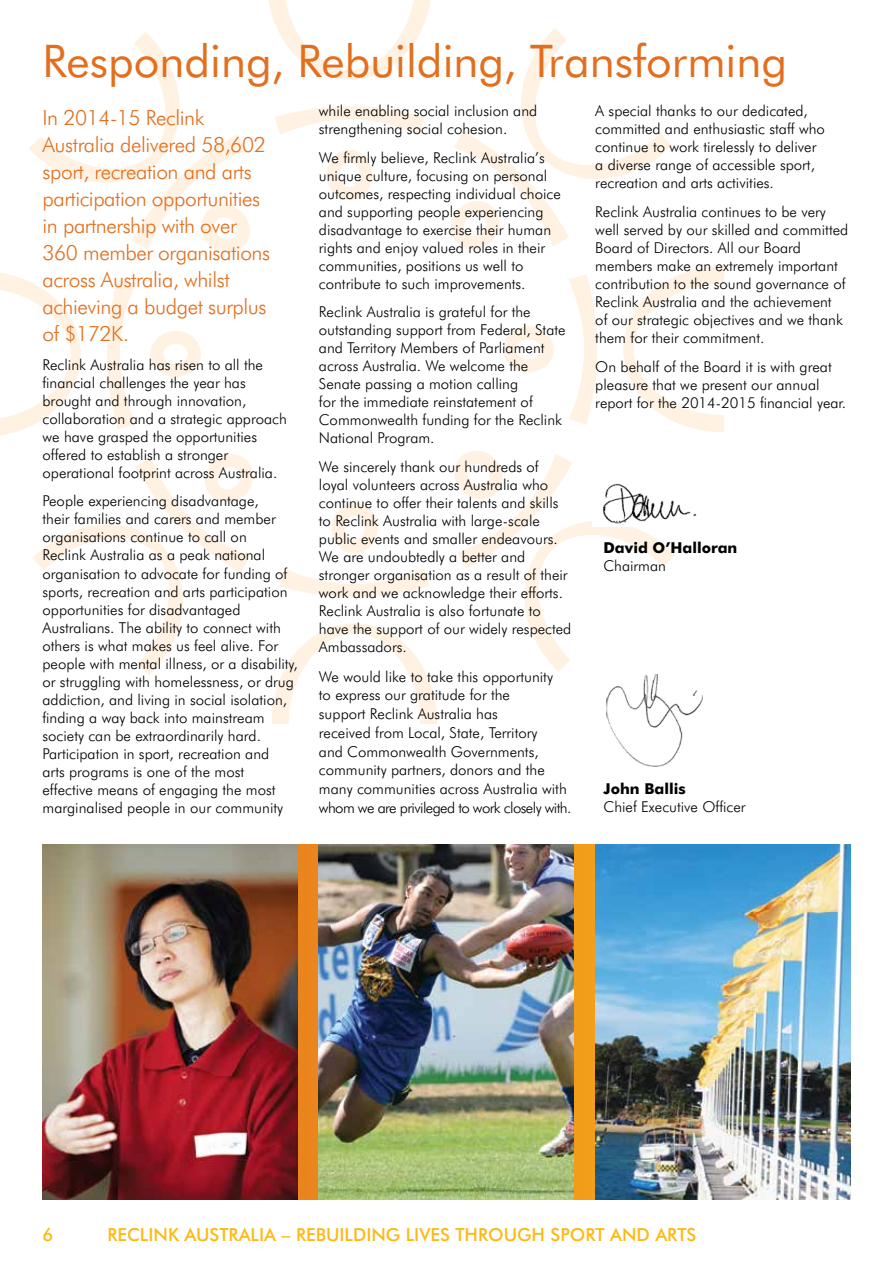
<style>
.page{position:relative;width:893px;height:1263px;background:#fff}
.page>*{position:absolute;margin:0;border:0;box-sizing:border-box;transform-origin:0 0}
.t1{font:45px "Futura BT";color:#e36f1e}
.t2{font:300 21px/27px "Futura BT";letter-spacing:-.02em;color:#e36f1e}
.t3{font:500 18px "Futura BT";color:#fdb913}
.t4{font:300 15px/18px "Futura BT";color:#000}
.t5{font:700 15px "Futura BT";color:#000}
</style>
<div class="page">
<svg style="left:0;top:0;width:724px;height:724px"></svg>
<img style="left:593px;top:482px;width:121px;height:45px">
<img style="left:607px;top:674px;width:95px;height:92px">
<div style="left:43px;top:844px;width:807px;height:355px;background:linear-gradient(to bottom,#ee921b,#ee921b)"></div>
<img style="left:43px;top:844px;width:255px;height:355px">
<img style="left:319px;top:844px;width:255px;height:355px">
<img style="left:595px;top:844px;width:255px;height:355px">
<h1 class="t1" style="left:43px;top:34px;width:746px">Responding, Rebuilding, Transforming</h1>
<h2 class="t2" style="left:43px;top:104px;width:229px">In 2014-15 Reclink<br>Australia delivered 58,602 sport, recreation and arts participation opportunities in partnership with over<br>360 member organisations across Australia, whilst achieving a budget surplus of $172K.</h2>
<p class="t4" style="left:43px;top:355px;width:246px">Reclink Australia has risen to all the financial challenges the year has brought and through innovation, collaboration and a strategic approach we have grasped the opportunities offered to establish a stronger operational footprint across Australia.</p>
<p class="t4" style="left:43px;top:492px;width:257px">People experiencing disadvantage,<br>their families and carers and member organisations continue to call on<br>Reclink Australia as a peak national organisation to advocate for funding of sports, recreation and arts participation opportunities for disadvantaged Australians. The ability to connect with others is what makes us feel alive. For people with mental illness, or a disability, or struggling with homelessness, or drug addiction, and living in social isolation, finding a way back into mainstream society can be extraordinarily hard.<br>Participation in sport, recreation and<br>arts programs is one of the most effective means of engaging the most marginalised people in our community</p>
<p class="t4" style="left:319px;top:102px;width:220px">while enabling social inclusion and strengthening social cohesion.</p>
<p class="t4" style="left:319px;top:148px;width:243px">We firmly believe, Reclink Australia’s unique culture, focusing on personal outcomes, respecting individual choice and supporting people experiencing disadvantage to exercise their human rights and enjoy valued roles in their communities, positions us well to contribute to such improvements.</p>
<p class="t4" style="left:319px;top:303px;width:248px">Reclink Australia is grateful for the outstanding support from Federal, State and Territory Members of Parliament across Australia. We welcome the Senate passing a motion calling<br>for the immediate reinstatement of Commonwealth funding for the Reclink National Program.</p>
<p class="t4" style="left:319px;top:458px;width:254px">We sincerely thank our hundreds of loyal volunteers across Australia who continue to offer their talents and skills to Reclink Australia with large-scale public events and smaller endeavours.<br>We are undoubtedly a better and stronger organisation as a result of their work and we acknowledge their efforts.<br>Reclink Australia is also fortunate to have the support of our widely respected Ambassadors.</p>
<p class="t4" style="left:319px;top:667px;width:254px;line-height:18.8px">We would like to take this opportunity<br>to express our gratitude for the<br>support Reclink Australia has<br>received from Local, State, Territory<br>and Commonwealth Governments, community partners, donors and the many communities across Australia with whom we are privileged to work closely with.</p>
<p class="t4" style="left:595px;top:102px;width:231px">A special thanks to our dedicated, committed and enthusiastic staff who continue to work tirelessly to deliver a diverse range of accessible sport, recreation and arts activities.</p>
<p class="t4" style="left:595px;top:202px;width:254px">Reclink Australia continues to be very well served by our skilled and committed Board of Directors. All our Board members make an extremely important contribution to the sound governance of Reclink Australia and the achievement<br>of our strategic objectives and we thank them for their commitment.</p>
<p class="t4" style="left:595px;top:357px;width:252px">On behalf of the Board it is with great pleasure that we present our annual report for the 2014-2015 financial year.</p>
<p class="t5" style="left:603px;top:538px;width:135px">David O’Halloran</p>
<p class="t4" style="left:603px;top:556px;width:64px">Chairman</p>
<p class="t5" style="left:604px;top:780px;width:84px">John Ballis</p>
<p class="t4" style="left:604px;top:798px;width:143px">Chief Executive Officer</p>
<p class="t3" style="left:43px;top:1223px;width:12px">6</p>
<p class="t3" style="left:107px;top:1223px;width:590px">RECLINK AUSTRALIA – REBUILDING LIVES THROUGH SPORT AND ARTS</p>
</div>
